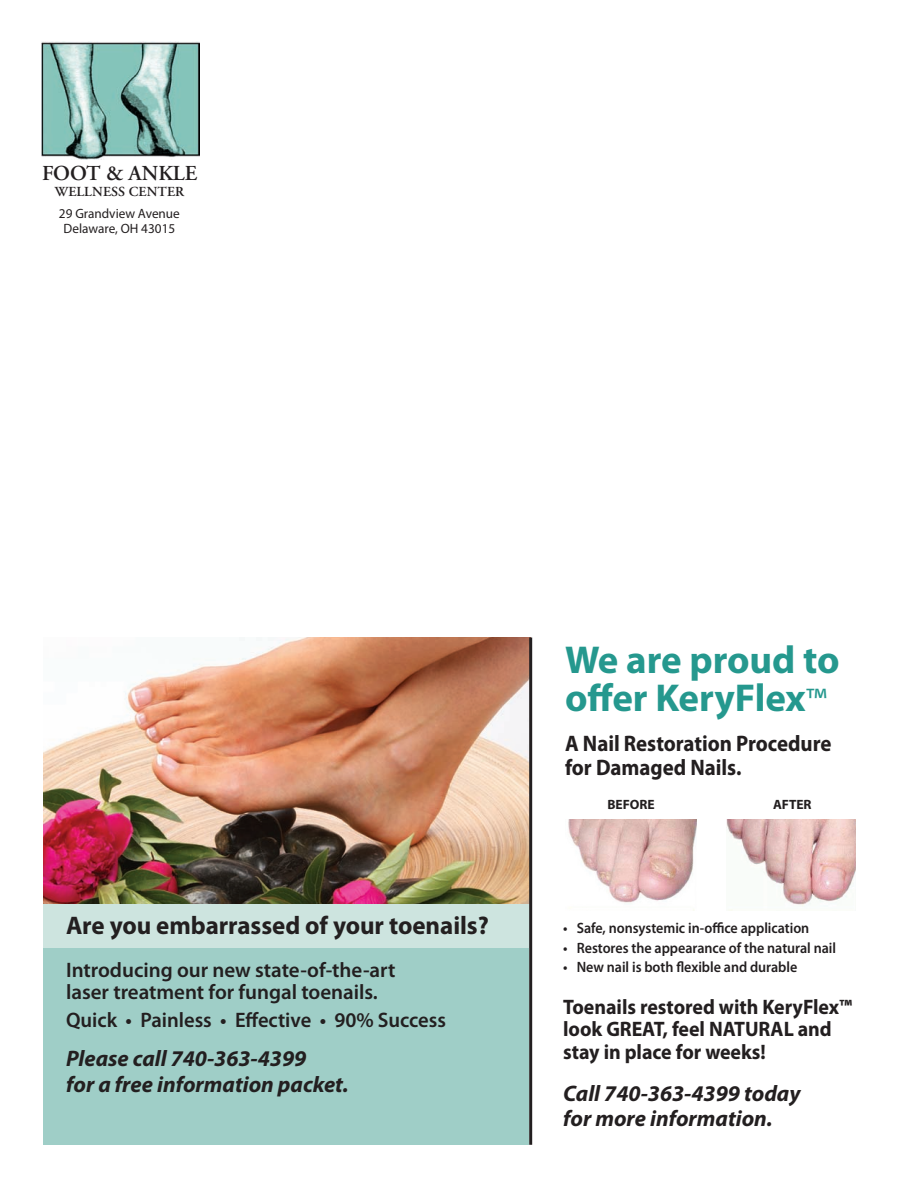
<style>
.page{position:relative;width:918px;height:1188px;background:#fff}
.page>*{position:absolute;margin:0;border:0;box-sizing:border-box;transform-origin:0 0}
.calander_month_head{font:700 39px/37.5px "Myriad Pro";color:#25988e}
.body_copy{font:700 25.5px "Myriad Pro";color:#231f20}
.body_copy-2{font:italic 700 22.5px/25.5px "Myriad Pro";color:#231f20}
.calander_month_head-2{font:700 22.5px/24px "Myriad Pro";color:#231f20;scale:.93 1}
.calander_month_head-3{font:italic 700 22.5px/25.5px "Myriad Pro";color:#231f20}
.t1{font:600 21.3px "Adobe Garamond Pro";color:#231f20}
.body_copy-3{font:600 21px/22.5px "Myriad Pro";color:#231f20}
.calander_month_head-4{font:700 21px/22.5px "Myriad Pro";color:#231f20;scale:.95 1}
.calander_month_head-5{font:600 15px "Myriad Pro";color:#231f20;scale:.94 1}
.t2{font:600 13.8px "Adobe Garamond Pro";letter-spacing:.01em;color:#231f20}
.t3{font:13.5px "Myriad Pro";color:#231f20}
.calander_month_head-6{font:700 13.5px "Myriad Pro";color:#231f20}
.s1{font-weight:400;font-size:34.5px}
</style>
<div class="page">
<img style="left:568px;top:819px;width:129px;height:91px">
<img style="left:43px;top:638px;width:486px;height:266px">
<div style="left:43px;top:946px;width:486px;height:199px;background:#9fcec7"></div>
<img style="left:42px;top:41px;width:157px;height:119px">
<div style="left:43px;top:904px;width:489px;height:44px;background:#cde4df"></div>
<img style="left:726px;top:820px;width:129px;height:91px">
<hr style="left:529px;top:638px;width:3px;height:507px;background:#231f20">
<p class="t1" style="left:42px;top:161px;width:157px">FOOT &amp; ANKLE</p>
<p class="t2" style="left:55px;top:184px;width:131px">WELLNESS CENTER</p>
<p class="t3" style="left:59px;top:205px;width:122px">29 Grandview Avenue</p>
<p class="t3" style="left:64px;top:220px;width:113px">Delaware, OH 43015</p>
<p class="body_copy" style="left:66px;top:909px;width:424px">Are you embarrassed of your toenails?</p>
<p class="body_copy-3" style="left:66px;top:958px;width:331px">Introducing our new state-of-the-art laser treatment for fungal toenails.</p>
<p class="body_copy-3" style="left:66px;top:1008px;width:381px">Quick • Painless • Effective • 90% Success</p>
<p class="body_copy-2" style="left:66px;top:1045px;width:284px">Please call 740-363-4399<br>for a free information packet.</p>
<p class="calander_month_head" style="left:565px;top:640px;width:276px">We are proud to offer KeryFlex<span class="s1">™</span></p>
<p class="calander_month_head-2" style="left:565px;top:731px;width:288px">A Nail Restoration Procedure for Damaged Nails.</p>
<p class="calander_month_head-6" style="left:608px;top:796px;width:49px">BEFORE</p>
<p class="calander_month_head-6" style="left:773px;top:796px;width:40px">AFTER</p>
<p class="calander_month_head-5" style="left:563px;top:918px;width:263px">• Safe, nonsystemic in-office application</p>
<p class="calander_month_head-5" style="left:563px;top:938px;width:292px">• Restores the appearance of the natural nail</p>
<p class="calander_month_head-5" style="left:563px;top:957px;width:251px">• New nail is both flexible and durable</p>
<p class="calander_month_head-4" style="left:563px;top:995px;width:306px">Toenails restored with KeryFlex™ look GREAT, feel NATURAL and stay in place for weeks!</p>
<p class="calander_month_head-3" style="left:563px;top:1080px;width:239px">Call 740-363-4399 today for more information.</p>
</div>
